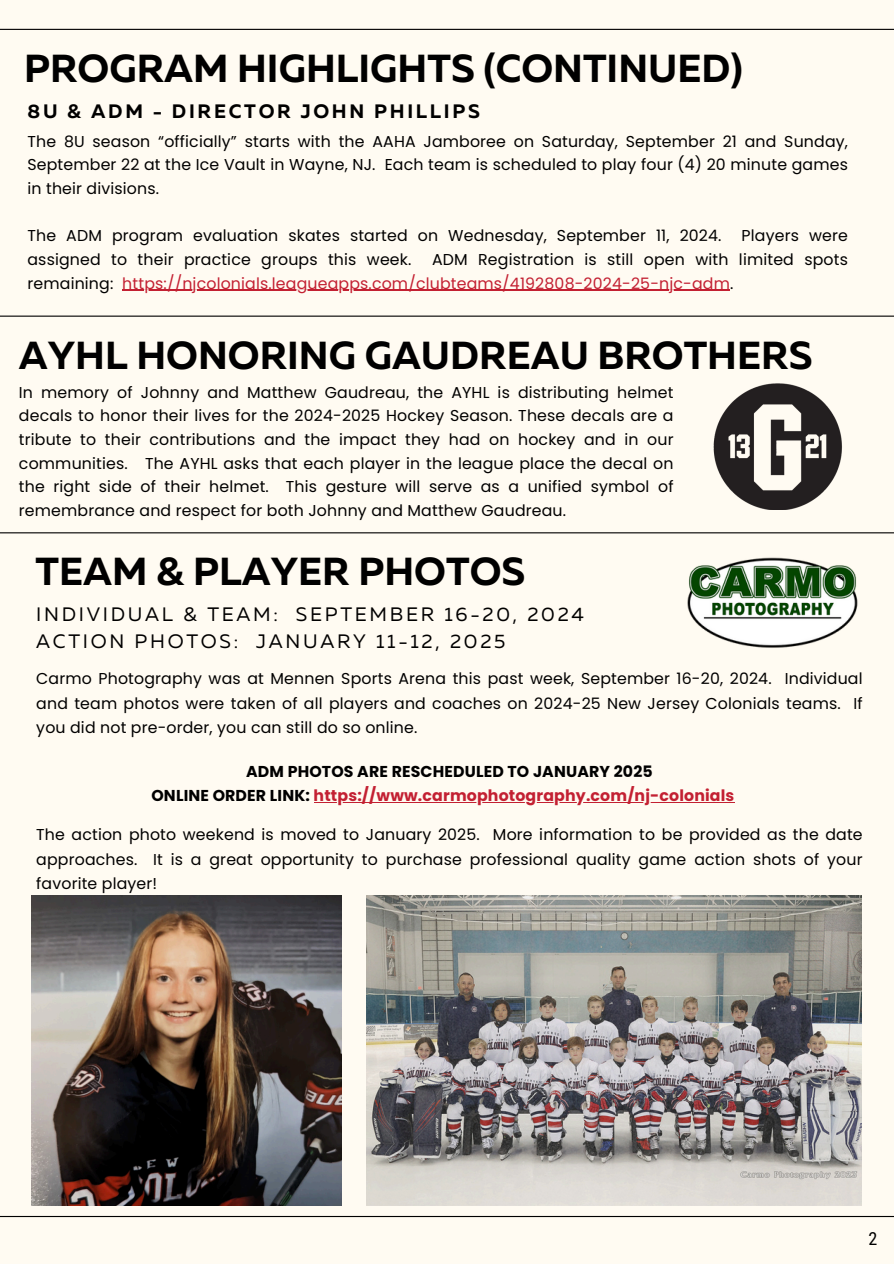
<style>
.page{position:relative;width:894px;height:1264px;background:#fff}
.page>*{position:absolute;margin:0;border:0;box-sizing:border-box;transform-origin:0 0}
.t1{font:700 39px "Muller";color:#000}
.t2{font:19.35px/27px "Muller";letter-spacing:.14em;color:#000}
.t3{font:700 19.35px "Muller";letter-spacing:.14em;color:#000}
.t4{font:18px "Roboto Condensed";color:#000}
.t5{font:15.75px/23.7px "Poppins";letter-spacing:.01em;color:#000;text-align:justify}
.t6{font:700 15.75px/24.5px "Poppins";letter-spacing:.01em;color:#000}
.t7{font:15.75px "Poppins";letter-spacing:.01em;color:#c32032}
.s1{color:#000}
.s2{color:#c32032}
</style>
<div class="page">
<div style="left:0;top:0;width:893px;height:1263px;background:#fffbf2"></div>
<hr style="left:0;top:29px;width:893px;height:1px;background:#000">
<hr style="left:0;top:1215px;width:893px;height:1px;background:#000">
<hr style="left:0;top:532px;width:893px;height:1px;background:#000">
<img style="left:31px;top:895px;width:310px;height:310px">
<img style="left:366px;top:895px;width:495px;height:310px">
<img style="left:687px;top:557px;width:171px;height:91px">
<hr style="left:313px;top:802px;width:421px;height:1px;background:#c32032">
<hr style="left:122px;top:290px;width:607px;height:1px;background:#c32032">
<hr style="left:0;top:315px;width:893px;height:2px;background:#000">
<img style="left:713px;top:383px;width:129px;height:127px">
<p class="t1" style="left:24px;top:52px;width:720px">PROGRAM HIGHLIGHTS (CONTINUED)</p>
<p class="t3" style="left:27px;top:103px;width:454px">8U &amp; ADM - DIRECTOR JOHN PHILLIPS</p>
<p class="t5" style="left:27px;top:129px;width:821px">The 8U season “officially” starts with the AAHA Jamboree on Saturday, September 21 and Sunday, September 22 at the Ice Vault in Wayne, NJ. Each team is scheduled to play four (4) 20 minute games in their divisions.</p>
<h4 class="t5" style="left:27px;top:224px;width:695px">The ADM program evaluation skates started on Wednesday, September 11, 2024.</h4>
<h4 class="t5" style="left:741px;top:224px;width:108px">Players were</h4>
<h4 class="t5" style="left:27px;top:248px;width:385px">assigned to their practice groups this week.</h4>
<h4 class="t5" style="left:432px;top:248px;width:417px">ADM Registration is still open with limited spots</h4>
<h4 class="t5" style="left:27px;top:271px;width:87px">remaining:</h4>
<p class="t7" style="left:122px;top:272px;width:612px">https://njcolonials.leagueapps.com/clubteams/4192808-2024-25-njc-adm<span class="s1">.</span></p>
<p class="t1" style="left:19px;top:338px;width:794px">AYHL HONORING GAUDREAU BROTHERS</p>
<p class="t5" style="left:19px;top:380px;width:656px">In memory of Johnny and Matthew Gaudreau, the AYHL is distributing helmet decals to honor their lives for the 2024-2025 Hockey Season. These decals are a tribute to their contributions and the impact they had on hockey and in our communities. The AYHL asks that each player in the league place the decal on the right side of their helmet. This gesture will serve as a unified symbol of remembrance and respect for both Johnny and Matthew Gaudreau.</p>
<h1 class="t1" style="left:35px;top:555px;width:491px">TEAM &amp; PLAYER PHOTOS</h1>
<h3 class="t2" style="left:36px;top:602px;width:549px">INDIVIDUAL &amp; TEAM: SEPTEMBER 16-20, 2024<br>ACTION PHOTOS: JANUARY 11-12, 2025</h3>
<p class="t5" style="left:36px;top:666px;width:827px;line-height:24.5px">Carmo Photography was at Mennen Sports Arena this past week, September 16-20, 2024. Individual and team photos were taken of all players and coaches on 2024-25 New Jersey Colonials teams. If you did not pre-order, you can still do so online.</p>
<p class="t6" style="left:151px;top:759px;width:584px;text-indent:95px">ADM PHOTOS ARE RESCHEDULED TO JANUARY 2025<br>ONLINE ORDER LINK: <span class="s2">https://www.carmophotography.com/nj-colonials</span></p>
<h1 class="t5" style="left:36px;top:822px;width:445px">The action photo weekend is moved to January 2025.</h1>
<p class="t5" style="left:36px;top:822px;width:827px;line-height:24.5px;text-indent:456px">More information to be provided as the date approaches. It is a great opportunity to purchase professional quality game action shots of your favorite player!</p>
<p class="t4" style="left:868px;top:1228px;width:10px">2</p>
</div>
